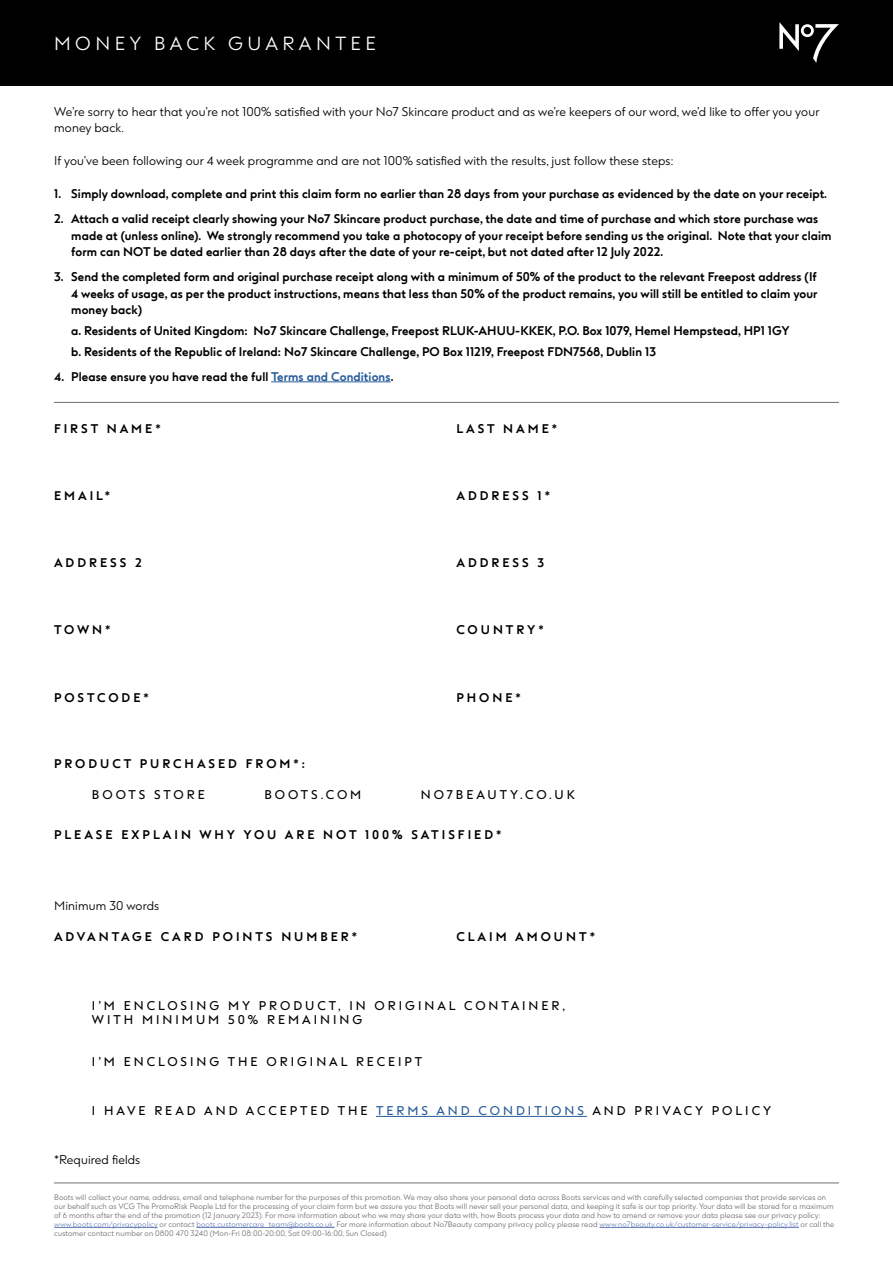
<style>
.page{position:relative;width:893px;height:1263px;background:#fff}
.page>*{position:absolute;margin:0;border:0;box-sizing:border-box;transform-origin:0 0}
.t1{font:300 18px "Boots Sharp";letter-spacing:.25em;color:#fff}
.t2{font:700 12px/16.5px "Boots Sharp";letter-spacing:.01em;color:#000}
.t3{font:300 12px/16.5px "Boots Sharp";letter-spacing:.01em;color:#000}
.t4{font:12px/14.4px "Boots Sharp";letter-spacing:.25em;color:#000}
.t5{font:700 12px "Boots Sharp";letter-spacing:.25em;color:#000}
.t6{font:700 12px "Boots Sharp";letter-spacing:.245em;color:#000}
.t7{font:300 7.5px/9px "Boots Sharp";letter-spacing:.01em;color:#706f6f}
.s1{color:#275b9b}
.s2{color:#6b84b9}
</style>
<div class="page">
<div style="left:0;top:0;width:893px;height:85px;background:#000"></div>
<svg style="left:779px;top:22px;width:60px;height:41px"></svg>
<hr style="left:54px;top:1227px;width:104px;height:1px;background:#6b84b9">
<hr style="left:197px;top:1227px;width:138px;height:1px;background:#6b84b9">
<hr style="left:599px;top:1227px;width:200px;height:1px;background:#6b84b9">
<hr style="left:54px;top:1183px;width:785px;height:1px;background:#706f6f">
<hr style="left:271px;top:382px;width:120px;height:1px;background:#275b9b">
<hr style="left:54px;top:402px;width:785px;height:1px;background:#706f6f">
<hr style="left:376px;top:1116px;width:211px;height:1px;background:#275b9b">
<h1 class="t1" style="left:54px;top:32px;width:323px">MONEY BACK GUARANTEE</h1>
<p class="t3" style="left:54px;top:103px;width:767px">We’re sorry to hear that you’re not 100% satisfied with your No7 Skincare product and as we’re keepers of our word, we’d like to offer you your money back.</p>
<p class="t3" style="left:54px;top:153px;width:621px">If you’ve been following our 4 week programme and are not 100% satisfied with the results, just follow these steps:</p>
<p class="t2" style="left:54px;top:186px;width:774px">1. Simply download, complete and print this claim form no earlier than 28 days from your purchase as evidenced by the date on your receipt.</p>
<p class="t2" style="left:71px;top:211px;width:762px;text-indent:-17px">2. Attach a valid receipt clearly showing your No7 Skincare product purchase, the date and time of purchase and which store purchase was made at (unless online). We strongly recommend you take a photocopy of your receipt before sending us the original. Note that your claim form can NOT be dated earlier than 28 days after the date of your re-ceipt, but not dated after 12 July 2022.</p>
<p class="t2" style="left:71px;top:269px;width:748px;text-align:justify;text-indent:-17px">3. Send the completed form and original purchase receipt along with a minimum of 50% of the product to the relevant Freepost address (If 4 weeks of usage, as per the product instructions, means that less than 50% of the product remains, you will still be entitled to claim your money back)</p>
<p class="t2" style="left:71px;top:320px;width:720px;line-height:20.7px">a. Residents of United Kingdom: No7 Skincare Challenge, Freepost RLUK-AHUU-KKEK, P.O. Box 1079, Hemel Hempstead, HP1 1GY b. Residents of the Republic of Ireland: No7 Skincare Challenge, PO Box 11219, Freepost FDN7568, Dublin 13</p>
<p class="t2" style="left:54px;top:368px;width:341px">4. Please ensure you have read the full <span class="s1">Terms and Conditions</span>.</p>
<p class="t5" style="left:54px;top:421px;width:108px">FIRST NAME*</p>
<p class="t5" style="left:456px;top:421px;width:102px">LAST NAME*</p>
<p class="t2" style="left:54px;top:488px;width:58px">EMAIL*</p>
<p class="t5" style="left:456px;top:488px;width:95px">ADDRESS 1*</p>
<p class="t5" style="left:54px;top:555px;width:89px">ADDRESS 2</p>
<p class="t5" style="left:456px;top:555px;width:89px">ADDRESS 3</p>
<p class="t2" style="left:54px;top:622px;width:58px">TOWN*</p>
<p class="t5" style="left:456px;top:622px;width:89px">COUNTRY*</p>
<p class="t6" style="left:54px;top:689px;width:96px">POSTCODE*</p>
<p class="t2" style="left:456px;top:689px;width:66px">PHONE*</p>
<p class="t5" style="left:54px;top:756px;width:252px">PRODUCT PURCHASED FROM*:</p>
<p class="t4" style="left:92px;top:787px;width:114px">BOOTS STORE</p>
<p class="t4" style="left:264px;top:787px;width:98px">BOOTS.COM</p>
<p class="t4" style="left:421px;top:787px;width:155px">NO7BEAUTY.CO.UK</p>
<p class="t5" style="left:54px;top:827px;width:449px">PLEASE EXPLAIN WHY YOU ARE NOT 100% SATISFIED*</p>
<p class="t3" style="left:54px;top:898px;width:107px">Minimum 30 words</p>
<p class="t5" style="left:54px;top:929px;width:305px">ADVANTAGE CARD POINTS NUMBER*</p>
<p class="t5" style="left:456px;top:929px;width:140px">CLAIM AMOUNT*</p>
<p class="t4" style="left:92px;top:998px;width:475px">I’M ENCLOSING MY PRODUCT, IN ORIGINAL CONTAINER,<br>WITH MINIMUM 50% REMAINING</p>
<p class="t4" style="left:92px;top:1055px;width:332px">I’M ENCLOSING THE ORIGINAL RECEIPT</p>
<p class="t4" style="left:92px;top:1103px;width:681px">I HAVE READ AND ACCEPTED THE <span class="s1">TERMS AND CONDITIONS</span> AND PRIVACY POLICY</p>
<p class="t3" style="left:54px;top:1151px;width:88px">*Required fields</p>
<p class="t7" style="left:54px;top:1192px;width:782px">Boots will collect your name, address, email and telephone number for the purposes of this promotion. We may also share your personal data across Boots services and with carefully selected companies that provide services on our behalf such as VCG The PromoRisk People Ltd for the processing of your claim form but we assure you that Boots will never sell your personal data, and keeping it safe is our top priority. Your data will be stored for a maximum of 6 months after the end of the promotion (12 January 2023). For more information about who we may share your data with, how Boots process your data and how to amend or remove your data please see our privacy policy: <span class="s2">www.boots.com/privacypolicy</span> or contact <span class="s2">boots.customercare_team@boots.co.uk.</span> For more information about No7Beauty company privacy policy please read <span class="s2">www.no7beauty.co.uk/customer-service/privacy-policy.list</span> or call the customer contact number on 0800 470 3240 (Mon-Fri 08:00-20:00, Sat 09:00-16:00, Sun Closed)</p>
</div>
